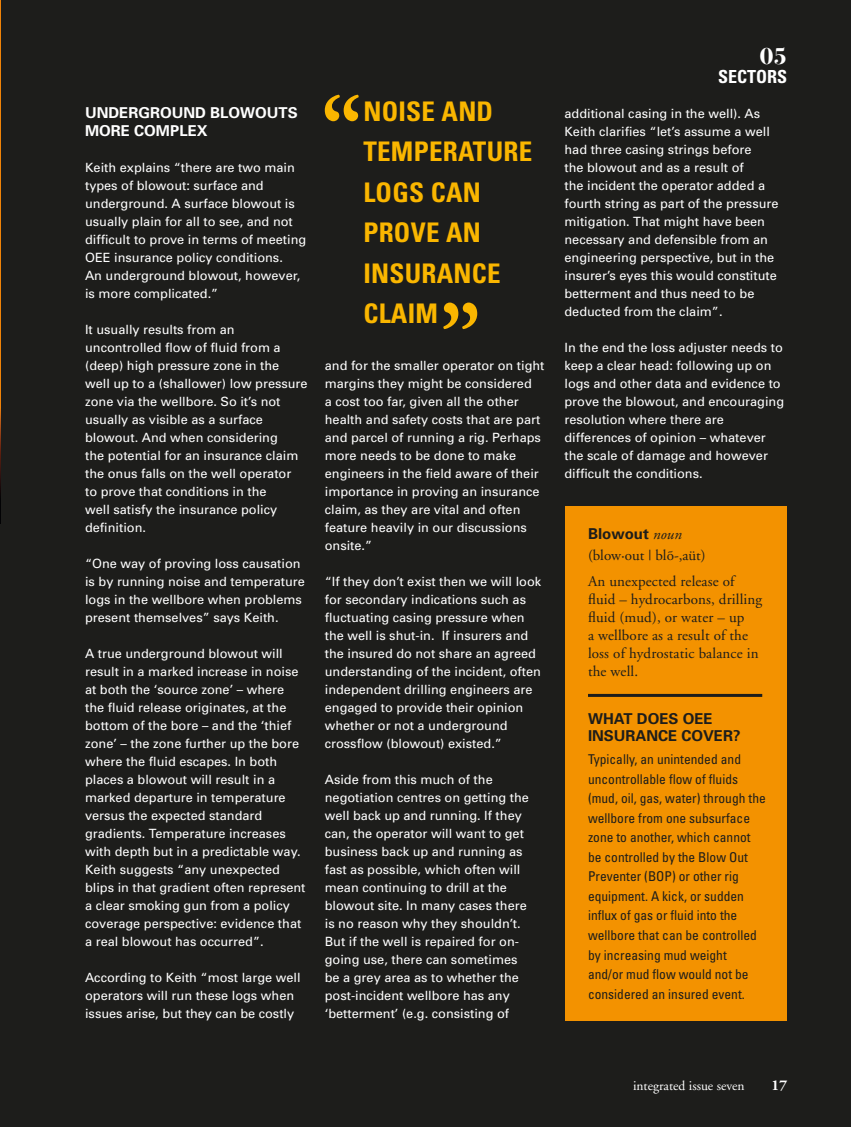
<style>
.page{position:relative;width:851px;height:1127px;background:#fff}
.page>*{position:absolute;margin:0;border:0;box-sizing:border-box;transform-origin:0 0}
.t1{font:700 condensed 27px/40.5px "Univers";letter-spacing:.01em;color:#fab600}
.t2{font:700 24.15px "Bodoni Svty Two ITCTT";color:#fff}
.t3{font:700 condensed 18px "Univers";color:#fff}
.t4{font:15px/18px "Adobe Garamond";letter-spacing:.01em;color:#1d1d1b}
.t5{font:700 15px/16.5px "Univers";color:#1d1d1b}
.t6{font:700 15px/18px "Univers";color:#fff}
.t7{font:700 15px "Adobe Garamond";color:#fff}
.t8{font:condensed 13.5px/19.5px "Univers";color:#1d1d1b}
.t9{font:13.5px "Adobe Garamond";color:#fff}
.t10{font:12.75px/18px "Univers";color:#fff}
.s1{font-family:"Adobe Garamond";font-weight:400;font-style:italic}
</style>
<div class="page">
<div style="left:0;top:0;width:850px;height:1127px;background:#1d1d1b"></div>
<hr style="left:0;top:0;width:1px;height:523px;background:#f08308">
<svg style="left:0;top:397px;width:1px;height:126px"></svg>
<hr style="left:0;top:518px;width:1px;height:609px;background:#1d1d1b">
<div style="left:564px;top:506px;width:222px;height:514px;background:#f39200"></div>
<hr style="left:588px;top:694px;width:174px;height:3px;background:#1d1d1b">
<svg style="left:325px;top:95px;width:34px;height:26px"></svg>
<svg style="left:443px;top:302px;width:34px;height:27px"></svg>
<p class="t6" style="left:85px;top:103px;width:214px">UNDERGROUND BLOWOUTS<br>MORE COMPLEX</p>
<p class="t10" style="left:85px;top:158px;width:223px">Keith explains “there are two main types of blowout: surface and underground. A surface blowout is usually plain for all to see, and not difficult to prove in terms of meeting<br>OEE insurance policy conditions.<br>An underground blowout, however, is more complicated.”</p>
<p class="t10" style="left:85px;top:320px;width:224px">It usually results from an uncontrolled flow of fluid from a (deep) high pressure zone in the<br>well up to a (shallower) low pressure zone via the wellbore. So it’s not usually as visible as a surface blowout. And when considering<br>the potential for an insurance claim the onus falls on the well operator<br>to prove that conditions in the<br>well satisfy the insurance policy definition.</p>
<p class="t10" style="left:85px;top:554px;width:221px">“One way of proving loss causation is by running noise and temperature logs in the wellbore when problems present themselves” says Keith.</p>
<p class="t10" style="left:85px;top:644px;width:222px">A true underground blowout will result in a marked increase in noise at both the ‘source zone’ – where the fluid release originates, at the bottom of the bore – and the ‘thief zone’ – the zone further up the bore where the fluid escapes. In both places a blowout will result in a marked departure in temperature versus the expected standard gradients. Temperature increases with depth but in a predictable way.<br>Keith suggests “any unexpected blips in that gradient often represent a clear smoking gun from a policy coverage perspective: evidence that a real blowout has occurred”.</p>
<p class="t10" style="left:85px;top:968px;width:217px">According to Keith “most large well operators will run these logs when issues arise, but they can be costly</p>
<p class="t1" style="left:363px;top:90px;width:170px">NOISE AND<br>TEMPERATURE<br>LOGS CAN<br>PROVE AN<br>INSURANCE<br>CLAIM</p>
<p class="t10" style="left:325px;top:356px;width:221px">and for the smaller operator on tight margins they might be considered<br>a cost too far, given all the other health and safety costs that are part and parcel of running a rig. Perhaps more needs to be done to make engineers in the field aware of their importance in proving an insurance claim, as they are vital and often feature heavily in our discussions onsite.”</p>
<p class="t10" style="left:325px;top:572px;width:218px">“If they don’t exist then we will look for secondary indications such as fluctuating casing pressure when the well is shut-in. If insurers and the insured do not share an agreed understanding of the incident, often independent drilling engineers are engaged to provide their opinion whether or not a underground crossflow (blowout) existed.”</p>
<p class="t10" style="left:325px;top:770px;width:206px">Aside from this much of the negotiation centres on getting the well back up and running. If they can, the operator will want to get business back up and running as fast as possible, which often will mean continuing to drill at the blowout site. In many cases there is no reason why they shouldn’t.</p>
<p class="t10" style="left:325px;top:932px;width:196px">But if the well is repaired for on&shy;going use, there can sometimes be a grey area as to whether the post-incident wellbore has any ‘betterment’ (e.g. consisting of</p>
<p class="t2" style="left:759px;top:36px;width:29px">05</p>
<p class="t3" style="left:718px;top:66px;width:71px">SECTORS</p>
<p class="t10" style="left:564px;top:104px;width:215px">additional casing in the well). As Keith clarifies “let’s assume a well had three casing strings before<br>the blowout and as a result of<br>the incident the operator added a fourth string as part of the pressure mitigation. That might have been necessary and defensible from an engineering perspective, but in the insurer’s eyes this would constitute betterment and thus need to be deducted from the claim”.</p>
<p class="t10" style="left:564px;top:338px;width:221px">In the end the loss adjuster needs to keep a clear head: following up on logs and other data and evidence to prove the blowout, and encouraging resolution where there are differences of opinion – whatever the scale of damage and however difficult the conditions.</p>
<p class="t5" style="left:588px;top:525px;width:95px">Blowout <span class="s1">noun</span></p>
<p class="t4" style="left:588px;top:546px;width:119px">(blow·out | blõ-,aüt)</p>
<p class="t4" style="left:588px;top:573px;width:176px">An unexpected release of fluid – hydrocarbons, drilling fluid (mud), or water – up<br>a wellbore as a result of the loss of hydrostatic balance in the well.</p>
<p class="t5" style="left:588px;top:710px;width:154px">WHAT DOES OEE<br>INSURANCE COVER?</p>
<p class="t8" style="left:588px;top:749px;width:179px">Typically, an unintended and uncontrollable flow of fluids (mud, oil, gas, water) through the wellbore from one subsurface zone to another, which cannot be controlled by the Blow Out<br>Preventer (BOP) or other rig equipment. A kick, or sudden influx of gas or fluid into the wellbore that can be controlled by increasing mud weight<br>and/or mud flow would not be considered an insured event.</p>
<p class="t9" style="left:633px;top:1078px;width:113px">integrated issue seven</p>
<p class="t7" style="left:771px;top:1077px;width:17px">17</p>
</div>
